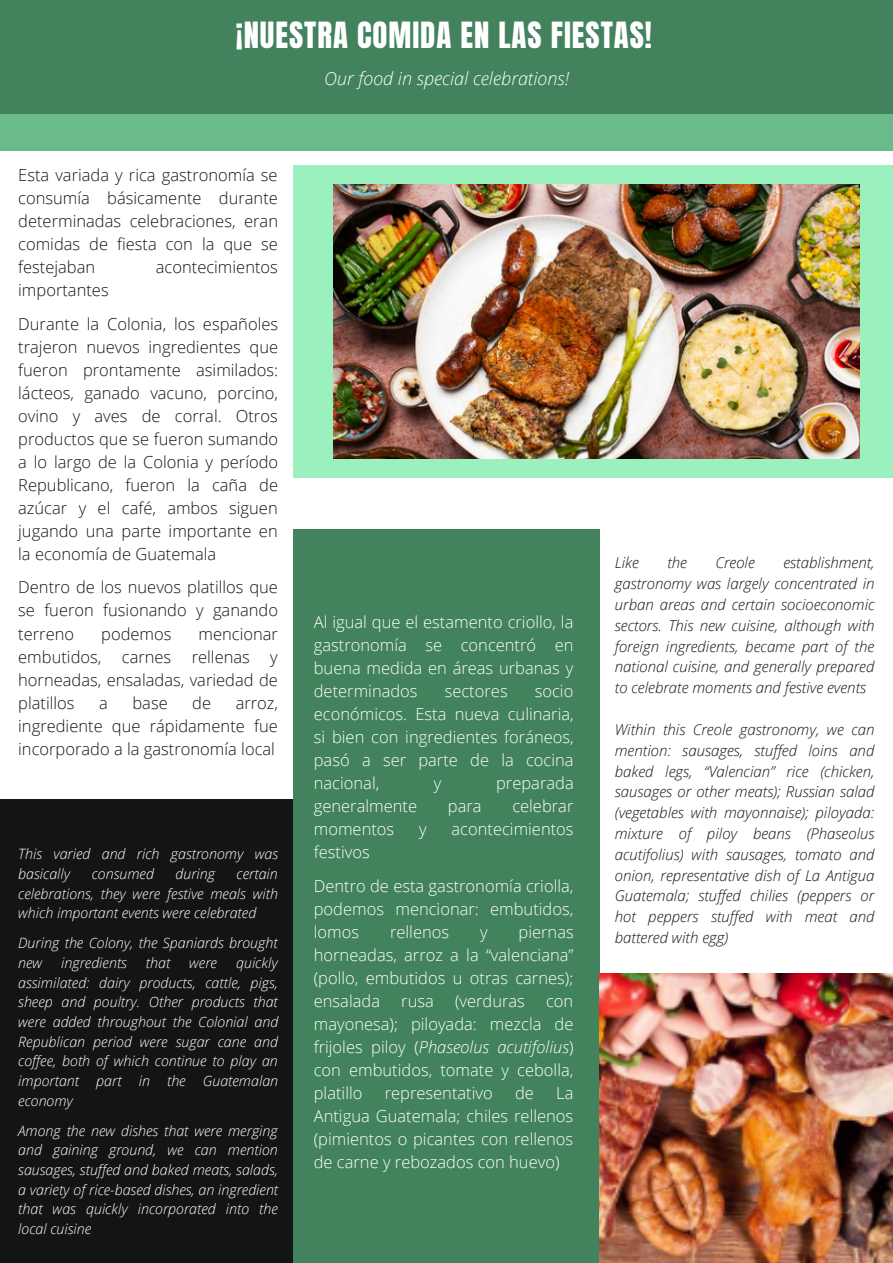
<style>
.page{position:relative;width:893px;height:1263px;background:#fff}
.page>*{position:absolute;margin:0;border:0;box-sizing:border-box;transform-origin:0 0}
.t1{font:30.75px "Anton";letter-spacing:.03em;color:#fff}
.t2{font:italic 300 18px "Open Sans";color:#fff}
.t3{font:300 16.5px/23.1px "Open Sans";color:#131414;text-align:justify}
.t4{font:300 16.5px/23.1px "Open Sans";color:#fff;text-align:justify}
.t5{font:italic 300 15px/20.9px "Open Sans";color:#131414;text-align:justify}
.t6{font:italic 300 14.25px/19.6px "Open Sans";color:#fff;text-align:justify}
.s1{font-style:italic}
</style>
<div class="page">
<div style="left:0;top:0;width:893px;height:114px;background:#42825d"></div>
<div style="left:0;top:114px;width:893px;height:36px;background:#6abb8a"></div>
<div style="left:293px;top:529px;width:306px;height:734px;background:#42825d"></div>
<div style="left:293px;top:165px;width:600px;height:313px;background:#9bf1bd"></div>
<div style="left:0;top:799px;width:293px;height:464px;background:#131414"></div>
<img style="left:599px;top:973px;width:294px;height:290px">
<img style="left:333px;top:185px;width:526px;height:273px">
<h1 class="t1" style="left:236px;top:13px;width:417px">¡NUESTRA COMIDA EN LAS FIESTAS!</h1>
<p class="t2" style="left:324px;top:66px;width:246px">Our food in special celebrations!</p>
<p class="t3" style="left:18px;top:163px;width:261px">Esta variada y rica gastronomía se consumía básicamente durante determinadas celebraciones, eran comidas de fiesta con la que se festejaban</p>
<p class="t3" style="left:156px;top:255px;width:124px">acontecimientos</p>
<p class="t3" style="left:18px;top:273px;width:261px;line-height:33.2px">importantes<br>Durante la Colonia, los españoles</p>
<p class="t3" style="left:18px;top:335px;width:261px">trajeron nuevos ingredientes que fueron prontamente asimilados: lácteos, ganado vacuno, porcino, ovino y aves de corral. Otros productos que se fueron sumando a lo largo de la Colonia y período Republicano, fueron la caña de azúcar y el café, ambos siguen jugando una parte importante en la economía de Guatemala</p>
<p class="t3" style="left:18px;top:575px;width:261px">Dentro de los nuevos platillos que se fueron fusionando y ganando terreno</p>
<p class="t3" style="left:101px;top:622px;width:72px">podemos</p>
<p class="t3" style="left:18px;top:622px;width:261px;text-indent:180px">mencionar embutidos, carnes rellenas y horneadas, ensaladas, variedad de platillos</p>
<p class="t3" style="left:99px;top:691px;width:10px">a</p>
<p class="t3" style="left:132px;top:691px;width:37px">base</p>
<p class="t3" style="left:192px;top:691px;width:20px">de</p>
<p class="t3" style="left:18px;top:691px;width:261px;text-indent:217px">arroz, ingrediente que rápidamente fue incorporado a la gastronomía local</p>
<p class="t6" style="left:18px;top:844px;width:261px">This varied and rich gastronomy was basically</p>
<p class="t6" style="left:92px;top:863px;width:64px">consumed</p>
<p class="t6" style="left:175px;top:863px;width:41px">during</p>
<p class="t6" style="left:18px;top:863px;width:261px;text-indent:218px">certain celebrations, they were festive meals with which important events were celebrated</p>
<p class="t6" style="left:18px;top:933px;width:261px">During the Colony, the Spaniards brought new</p>
<p class="t6" style="left:18px;top:952px;width:261px;text-indent:218px">quickly assimilated: dairy products, cattle, pigs, sheep and poultry. Other products that were added throughout the Colonial and Republican period were sugar cane and coffee, both of which continue to play an important part in the Guatemalan economy</p>
<p class="t6" style="left:18px;top:1120px;width:261px">Among the new dishes that were merging and gaining ground, we can mention sausages, stuffed and baked meats, salads, a variety of rice-based dishes, an ingredient that was quickly incorporated into the local cuisine</p>
<p class="t6" style="left:61px;top:952px;width:67px">ingredients</p>
<p class="t6" style="left:146px;top:952px;width:26px">that</p>
<p class="t6" style="left:189px;top:952px;width:29px">were</p>
<p class="t4" style="left:314px;top:610px;width:261px">Al igual que el estamento criollo, la gastronomía se concentró en buena medida en áreas urbanas y determinados</p>
<p class="t4" style="left:314px;top:679px;width:261px;text-indent:221px">socio económicos. Esta nueva culinaria, si bien con ingredientes foráneos, pasó a ser parte de la cocina nacional,</p>
<p class="t4" style="left:445px;top:679px;width:64px">sectores</p>
<p class="t4" style="left:434px;top:771px;width:9px">y</p>
<p class="t4" style="left:496px;top:771px;width:79px">preparada</p>
<p class="t4" style="left:314px;top:794px;width:105px">generalmente</p>
<p class="t4" style="left:448px;top:794px;width:35px">para</p>
<p class="t4" style="left:512px;top:794px;width:63px">celebrar</p>
<p class="t4" style="left:314px;top:817px;width:82px">momentos</p>
<p class="t4" style="left:419px;top:817px;width:9px">y</p>
<p class="t4" style="left:451px;top:817px;width:124px">acontecimientos</p>
<p class="t4" style="left:314px;top:835px;width:261px;line-height:33.2px">festivos<br>Dentro de esta gastronomía criolla,</p>
<p class="t4" style="left:314px;top:897px;width:261px">podemos mencionar: embutidos, lomos</p>
<p class="t4" style="left:390px;top:920px;width:61px">rellenos</p>
<p class="t4" style="left:480px;top:920px;width:9px">y</p>
<p class="t4" style="left:314px;top:920px;width:261px;text-indent:205px">piernas horneadas, arroz a la “valenciana” (pollo, embutidos u otras carnes); ensalada</p>
<p class="t4" style="left:401px;top:989px;width:34px">rusa</p>
<p class="t4" style="left:455px;top:989px;width:71px">(verduras</p>
<p class="t4" style="left:314px;top:989px;width:261px;text-indent:232px">con mayonesa); piloyada: mezcla de frijoles piloy (<span class="s1">Phaseolus acutifolius</span>) con embutidos, tomate y cebolla, platillo</p>
<p class="t4" style="left:385px;top:1081px;width:109px">representativo</p>
<p class="t4" style="left:515px;top:1081px;width:20px">de</p>
<p class="t4" style="left:314px;top:1081px;width:261px;text-indent:242px">La Antigua Guatemala; chiles rellenos (pimientos o picantes con rellenos de carne y rebozados con huevo)</p>
<p class="t5" style="left:615px;top:552px;width:261px;text-indent:168px">establishment, gastronomy was largely concentrated in urban areas and certain socioeconomic sectors. This new cuisine, although with foreign ingredients, became part of the national cuisine, and generally prepared to celebrate moments and festive events</p>
<p class="t5" style="left:615px;top:719px;width:261px">Within this Creole gastronomy, we can mention: sausages, stuffed loins and baked legs, “Valencian” rice (chicken, sausages or other meats); Russian salad (vegetables with mayonnaise); piloyada: mixture of piloy beans (Phaseolus acutifolius) with sausages, tomato and onion, representative dish of La Antigua Guatemala; stuffed chilies (peppers or hot peppers stuffed with meat and battered with egg)</p>
<p class="t5" style="left:615px;top:552px;width:26px">Like</p>
<p class="t5" style="left:667px;top:552px;width:21px">the</p>
<p class="t5" style="left:715px;top:552px;width:41px">Creole</p>
</div>
